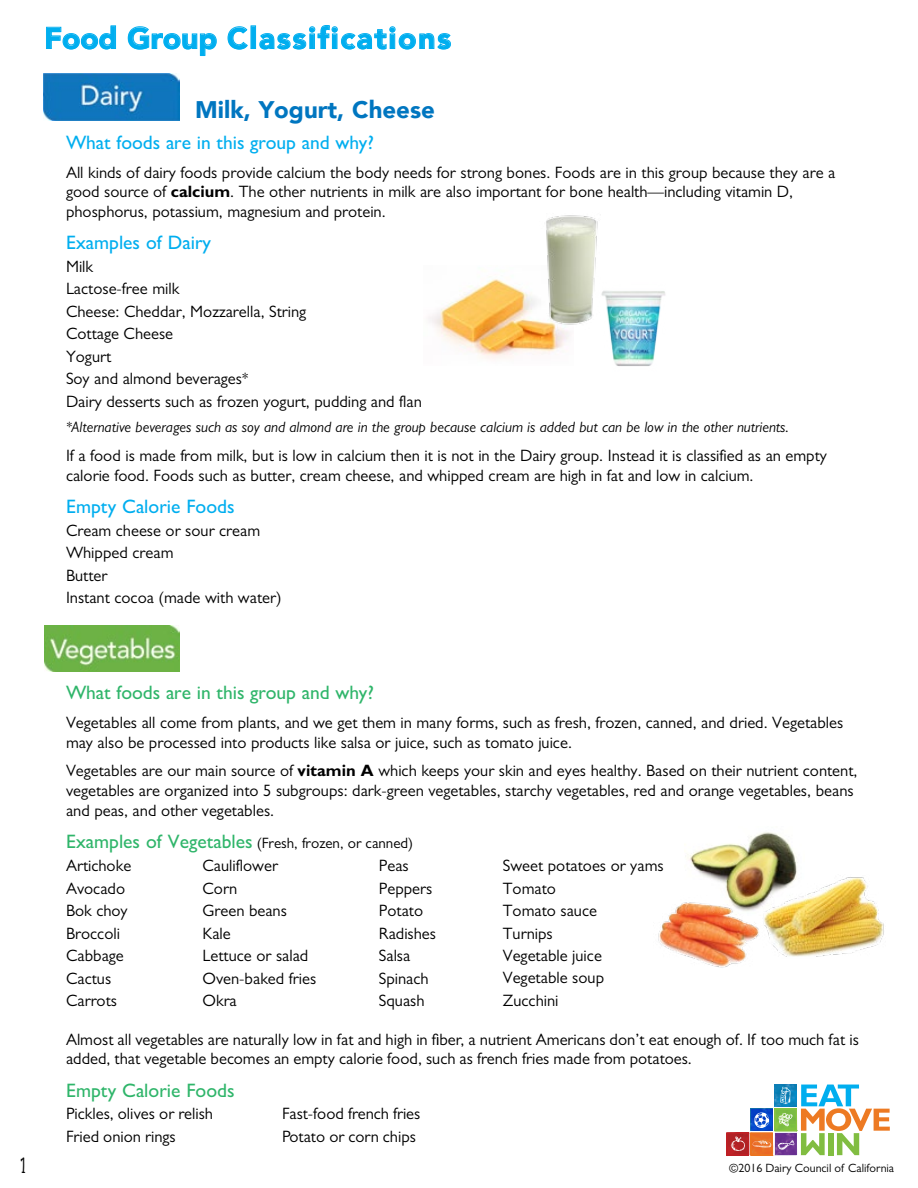
<style>
.page{position:relative;width:918px;height:1188px;background:#fff}
.page>*{position:absolute;margin:0;border:0;box-sizing:border-box;transform-origin:0 0}
.t1{font:900 30px "Avenir";letter-spacing:.06em;color:#00aeef}
.t2{font:900 24px "Avenir";color:#0076c0}
.t3{font:500 19.5px "Gill Sans MT Std";color:#00aeef}
.t4{font:500 19.5px "Gill Sans MT Std";letter-spacing:-.005em;color:#2fb56a}
.t5{font:700 19.5px "TALUHLA";color:#000}
.t6{font:16.5px/22.5px "Gill Sans MT Std";color:#000}
.t7{font:italic 15px "Gill Sans MT Std";color:#000}
.t8{font:15px "Gill Sans MT Std";color:#000}
.t9{font:12px "Gill Sans MT Std";color:#000}
.s1{font-weight:700}
.s2{font-weight:500;font-size:19.5px;color:#2fb56a}
</style>
<div class="page">
<img style="left:429px;top:279px;width:140px;height:80px">
<svg style="left:726px;top:1084px;width:164px;height:72px"></svg>
<img style="left:44px;top:74px;width:136px;height:46px">
<img style="left:44px;top:625px;width:136px;height:46px">
<img style="left:539px;top:215px;width:59px;height:123px">
<img style="left:594px;top:282px;width:72px;height:84px">
<img style="left:687px;top:832px;width:111px;height:63px">
<img style="left:762px;top:875px;width:122px;height:82px">
<img style="left:658px;top:895px;width:104px;height:73px">
<svg style="left:46px;top:25px;width:70px;height:25px"></svg>
<svg style="left:128px;top:26px;width:89px;height:30px"></svg>
<svg style="left:227px;top:26px;width:21px;height:24px"></svg>
<div style="left:251px;top:25px;width:5px;height:24px;border:1px solid #00aeef"></div>
<svg style="left:259px;top:25px;width:192px;height:25px"></svg>
<h1 class="t1" style="left:44px;top:12px;width:408px">Food Group Classifications</h1>
<h2 class="t2" style="left:195px;top:89px;width:241px">Milk, Yogurt, Cheese</h2>
<p class="t3" style="left:66px;top:131px;width:309px">What foods are in this group and why?</p>
<p class="t6" style="left:66px;top:162px;width:771px;line-height:19.8px">All kinds of dairy foods provide calcium the body needs for strong bones. Foods are in this group because they are a good source of <span class="s1">calcium</span>. The other nutrients in milk are also important for bone health—including vitamin D, phosphorus, potassium, magnesium and protein.</p>
<p class="t3" style="left:66px;top:231px;width:147px">Examples of Dairy</p>
<p class="t6" style="left:66px;top:255px;width:357px">Milk<br>Lactose-free milk<br>Cheese: Cheddar, Mozzarella, String<br>Cottage Cheese<br>Yogurt<br>Soy and almond beverages*<br>Dairy desserts such as frozen yogurt, pudding and flan</p>
<p class="t7" style="left:66px;top:419px;width:725px">*Alternative beverages such as soy and almond are in the group because calcium is added but can be low in the other nutrients.</p>
<p class="t6" style="left:66px;top:445px;width:763px;line-height:19.8px">If a food is made from milk, but is low in calcium then it is not in the Dairy group. Instead it is classified as an empty calorie food. Foods such as butter, cream cheese, and whipped cream are high in fat and low in calcium.</p>
<p class="t3" style="left:66px;top:495px;width:170px">Empty Calorie Foods</p>
<p class="t6" style="left:66px;top:519px;width:217px">Cream cheese or sour cream<br>Whipped cream<br>Butter<br>Instant cocoa (made with water)</p>
<p class="t4" style="left:66px;top:681px;width:309px">What foods are in this group and why?</p>
<p class="t6" style="left:66px;top:712px;width:779px;line-height:19.8px">Vegetables all come from plants, and we get them in many forms, such as fresh, frozen, canned, and dried. Vegetables may also be processed into products like salsa or juice, such as tomato juice.</p>
<p class="t6" style="left:66px;top:761px;width:793px;line-height:19.8px">Vegetables are our main source of <span class="s1">vitamin A</span> which keeps your skin and eyes healthy. Based on their nutrient content, vegetables are organized into 5 subgroups: dark-green vegetables, starchy vegetables, red and orange vegetables, beans and peas, and other vegetables.</p>
<p class="t8" style="left:66px;top:835px;width:349px"><span class="s2">Examples of Vegetables</span> (Fresh, frozen, or canned)</p>
<p class="t6" style="left:66px;top:854px;width:67px">Artichoke<br>Avocado<br>Bok choy<br>Broccoli<br>Cabbage<br>Cactus<br>Carrots</p>
<p class="t6" style="left:203px;top:854px;width:115px">Cauliflower<br>Corn<br>Green beans<br>Kale<br>Lettuce or salad<br>Oven-baked fries<br>Okra</p>
<p class="t6" style="left:379px;top:854px;width:59px">Peas<br>Peppers<br>Potato<br>Radishes<br>Salsa<br>Spinach<br>Squash</p>
<p class="t6" style="left:503px;top:854px;width:162px">Sweet potatoes or yams<br>Tomato<br>Tomato sauce<br>Turnips<br>Vegetable juice<br>Vegetable soup<br>Zucchini</p>
<p class="t6" style="left:66px;top:1029px;width:794px;line-height:19.8px">Almost all vegetables are naturally low in fat and high in fiber, a nutrient Americans don’t eat enough of. If too much fat is added, that vegetable becomes an empty calorie food, such as french fries made from potatoes.</p>
<p class="t4" style="left:66px;top:1079px;width:170px">Empty Calorie Foods</p>
<p class="t6" style="left:66px;top:1103px;width:149px">Pickles, olives or relish</p>
<p class="t6" style="left:282px;top:1103px;width:140px">Fast-food french fries</p>
<p class="t6" style="left:66px;top:1125px;width:111px">Fried onion rings</p>
<p class="t6" style="left:282px;top:1125px;width:136px">Potato or corn chips</p>
<p class="t5" style="left:21px;top:1153px;width:7px">1</p>
<p class="t9" style="left:729px;top:1161px;width:167px">©2016 Dairy Council of California</p>
</div>
